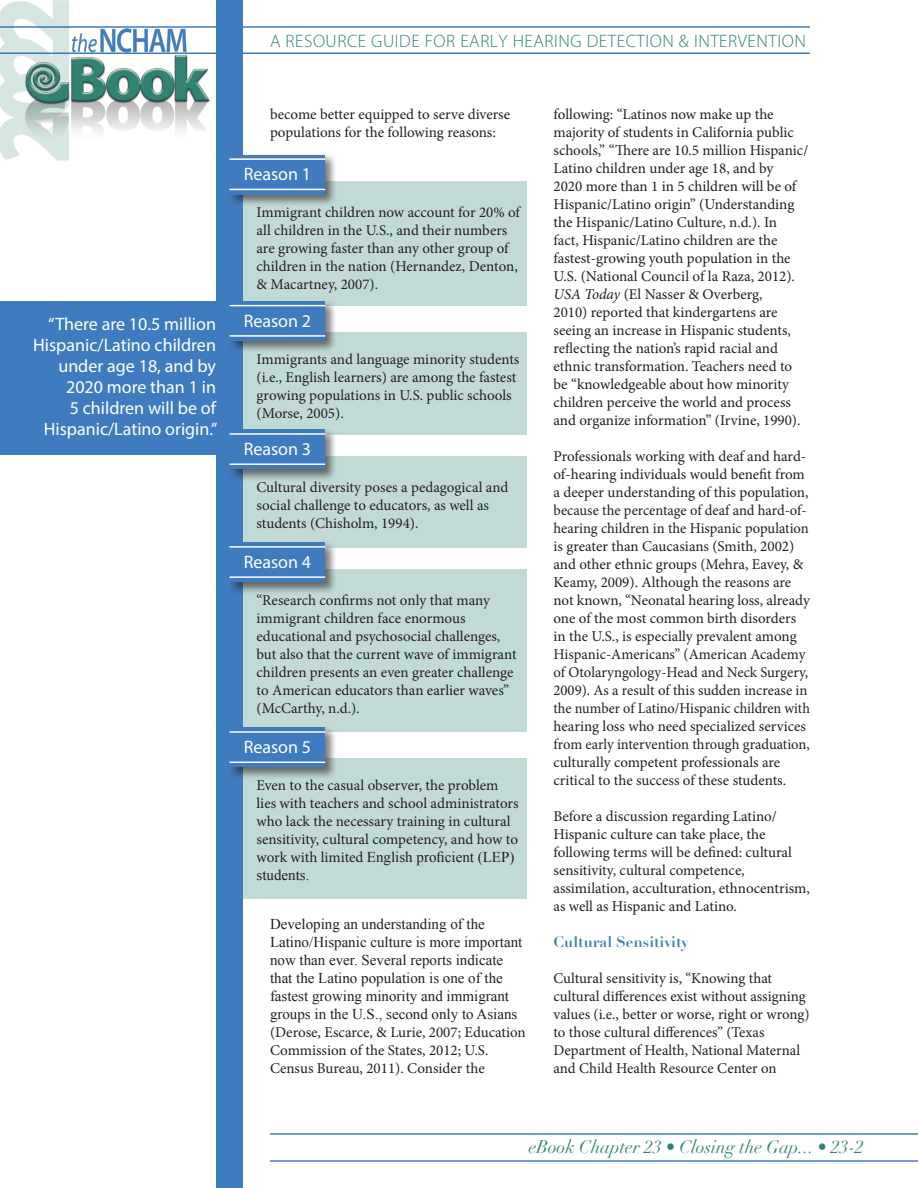
<style>
.page{position:relative;width:918px;height:1188px;background:#fff}
.page>*{position:absolute;margin:0;border:0;box-sizing:border-box;transform-origin:0 0}
.Pull-Out_Text{font:18px/21px "Myriad Pro";color:#fff;text-align:right}
.t1{font:300 18px "Myriad Pro";letter-spacing:.03em;color:#318273}
.t2{font:italic 18px "Didot";color:#318273}
.Body_text{font:15px/18px "Minion Pro";color:#231f20}
.Body_text-2{font:15px/18px "Times New Roman";color:#231f20}
.Paragraph_Heading_2{font:700 15px "Didot";color:#3e7cbf}
.s1{font-family:"Times New Roman"}
.s2{font-family:"Minion Pro"}
.s3{font-style:italic}
</style>
<div class="page">
<hr style="left:0;top:26px;width:810px;height:2px;background:#3e7cbf">
<hr style="left:0;top:52px;width:810px;height:2px;background:#3e7cbf">
<hr style="left:270px;top:1133px;width:648px;height:2px;background:#3e7cbf">
<hr style="left:270px;top:1160px;width:648px;height:2px;background:#3e7cbf">
<img style="left:0;top:0;width:211px;height:161px">
<div style="left:216px;top:0;width:27px;height:1188px;background:#3e7cbf"></div>
<div style="left:0;top:301px;width:223px;height:154px;background:#3e7cbf"></div>
<div style="left:243px;top:456px;width:283px;height:91px;background:#c1dad5"></div>
<div style="left:243px;top:332px;width:283px;height:102px;background:#c1dad5"></div>
<div style="left:243px;top:569px;width:283px;height:163px;background:#c1dad5"></div>
<div style="left:243px;top:758px;width:283px;height:141px;background:#c1dad5"></div>
<div style="left:243px;top:181px;width:283px;height:125px;background:#c1dad5"></div>
<div style="left:228px;top:153px;width:110px;height:54px;background:#231f20;opacity:.6"></div>
<div style="left:230px;top:155px;width:95px;height:40px;background:#3e7cbf"></div>
<hr style="left:230px;top:158px;width:95px;height:2px;background:#fff">
<hr style="left:230px;top:189px;width:95px;height:1px;background:#fff">
<div style="left:228px;top:300px;width:110px;height:54px;background:#231f20;opacity:.6"></div>
<div style="left:230px;top:301px;width:95px;height:40px;background:#3e7cbf"></div>
<hr style="left:230px;top:305px;width:95px;height:1px;background:#fff">
<hr style="left:230px;top:335px;width:95px;height:2px;background:#fff">
<div style="left:228px;top:428px;width:110px;height:54px;background:#231f20;opacity:.6"></div>
<div style="left:230px;top:429px;width:95px;height:40px;background:#3e7cbf"></div>
<hr style="left:230px;top:433px;width:95px;height:2px;background:#fff">
<hr style="left:230px;top:464px;width:95px;height:1px;background:#fff">
<div style="left:228px;top:541px;width:110px;height:54px;background:#231f20;opacity:.6"></div>
<div style="left:230px;top:542px;width:95px;height:40px;background:#3e7cbf"></div>
<hr style="left:230px;top:546px;width:95px;height:2px;background:#fff">
<hr style="left:230px;top:576px;width:95px;height:2px;background:#fff">
<div style="left:228px;top:726px;width:110px;height:54px;background:#231f20;opacity:.6"></div>
<div style="left:230px;top:728px;width:95px;height:39px;background:#3e7cbf"></div>
<hr style="left:230px;top:731px;width:95px;height:2px;background:#fff">
<hr style="left:230px;top:762px;width:95px;height:1px;background:#fff">
<p class="Pull-Out_Text" style="left:33px;top:313px;width:186px">“There are 10.5 million<br>Hispanic/Latino children under age 18, and by<br>2020 more than 1 in<br>5 children will be of<br>Hispanic/Latino origin.”</p>
<p class="t1" style="left:270px;top:31px;width:537px">A RESOURCE GUIDE FOR EARLY HEARING DETECTION &amp; INTERVENTION</p>
<p class="Body_text" style="left:270px;top:106px;width:242px">become better equipped to serve diverse populations for the following reasons:</p>
<p class="Pull-Out_Text" style="left:244px;top:163px;width:69px">Reason 1</p>
<p class="Body_text" style="left:257px;top:204px;width:265px">Immigrant children now account for 20% of all children in the U.S., and their numbers are growing faster than any other group of children in the nation (Hernandez, Denton, &amp; Macartney, 2007).</p>
<p class="Pull-Out_Text" style="left:244px;top:310px;width:69px">Reason 2</p>
<p class="Body_text" style="left:257px;top:350px;width:264px">Immigrants and language minority students (i.e., English learners) are among the fastest growing populations in U.S. public schools (Morse, 2005).</p>
<p class="Pull-Out_Text" style="left:244px;top:438px;width:69px">Reason 3</p>
<p class="Body_text" style="left:257px;top:479px;width:253px">Cultural diversity poses a pedagogical and social challenge to educators, as well as students (Chisholm, 1994).</p>
<p class="Pull-Out_Text" style="left:244px;top:551px;width:69px">Reason 4</p>
<p class="Body_text" style="left:257px;top:591px;width:262px">“Research confirms not only that many immigrant children face enormous educational and psychosocial challenges, but also that the current wave of immigrant children presents an even greater challenge to American educators than earlier waves” (McCarthy, n.d.).</p>
<p class="Pull-Out_Text" style="left:244px;top:736px;width:69px">Reason 5</p>
<p class="Body_text" style="left:257px;top:777px;width:263px">Even to the casual observer, the problem lies with teachers and school administrators who lack the necessary training in cultural sensitivity, cultural competency, and how to work with limited <span class="s1">English proficient (LEP) students.</span></p>
<p class="Body_text-2" style="left:270px;top:915px;width:257px">Developing an understanding of the Latino/Hispanic culture is more important now than ever. Several reports indicate that the Latino population is one of the fastest growing minority and immigrant groups in the U.S., second only to Asians <span class="s2">(Derose, Escarce, &amp; Lurie, 2007; Education Commission of the States, 2012; U.S.<br>Census Bureau, 2011). Consider the</span></p>
<p class="Body_text" style="left:554px;top:106px;width:256px">following: “Latinos now make up the majority of students in California public schools,” “There are 10.5 million Hispanic/ Latino children under age 18, and by<br>2020 more than 1 in 5 children will be of Hispanic/Latino origin” (Understanding the Hispanic/Latino Culture, n.d.). In<br>fact, Hispanic/Latino children are the fastest-growing youth population in the U.S. (National Council of la Raza, 2012).<br><span class="s3">USA Today</span> (El Nasser &amp; Overberg,<br>2010) reported that kindergartens are seeing an increase in Hispanic students, reflecting the nation’s rapid racial and ethnic transformation. Teachers need to be “knowledgeable about how minority children perceive the world and process and organize information” (Irvine, 1990).</p>
<p class="Body_text" style="left:554px;top:448px;width:258px">Professionals working with deaf and hard&shy;of-hearing individuals would benefit from a deeper understanding of this population, because the percentage of deaf and hard-of&shy;hearing children in the Hispanic population is greater than Caucasians (Smith, 2002) and other ethnic groups (Mehra, Eavey, &amp; Keamy, 2009). Although the reasons are not known, “Neonatal hearing loss, already one of the most common birth disorders in the U.S., is especially prevalent among Hispanic-Americans” (American Academy of Otolaryngology-Head and Neck Surgery, 2009). As a result of this sudden increase in the number of Latino/Hispanic children with hearing loss who need specialized services from early intervention through graduation, culturally competent professionals are critical to the success of these students.</p>
<p class="Body_text" style="left:554px;top:808px;width:258px">Before a discussion regarding Latino/ Hispanic culture can take place, the following terms will be defined: cultural sensitivity, cultural competence, assimilation, acculturation, ethnocentrism, as well as Hispanic and Latino.</p>
<p class="Paragraph_Heading_2" style="left:554px;top:933px;width:137px">Cultural Sensitivity</p>
<p class="Body_text" style="left:554px;top:970px;width:258px">Cultural sensitivity is, “Knowing that cultural differences exist without assigning values (i.e., better or worse, right or wrong) to those cultural differences” (Texas Department of Health, National Maternal and Child Health Resource Center on</p>
<p class="t2" style="left:529px;top:1136px;width:337px">eBook Chapter 23 • Closing the Gap... • 23-2</p>
</div>
